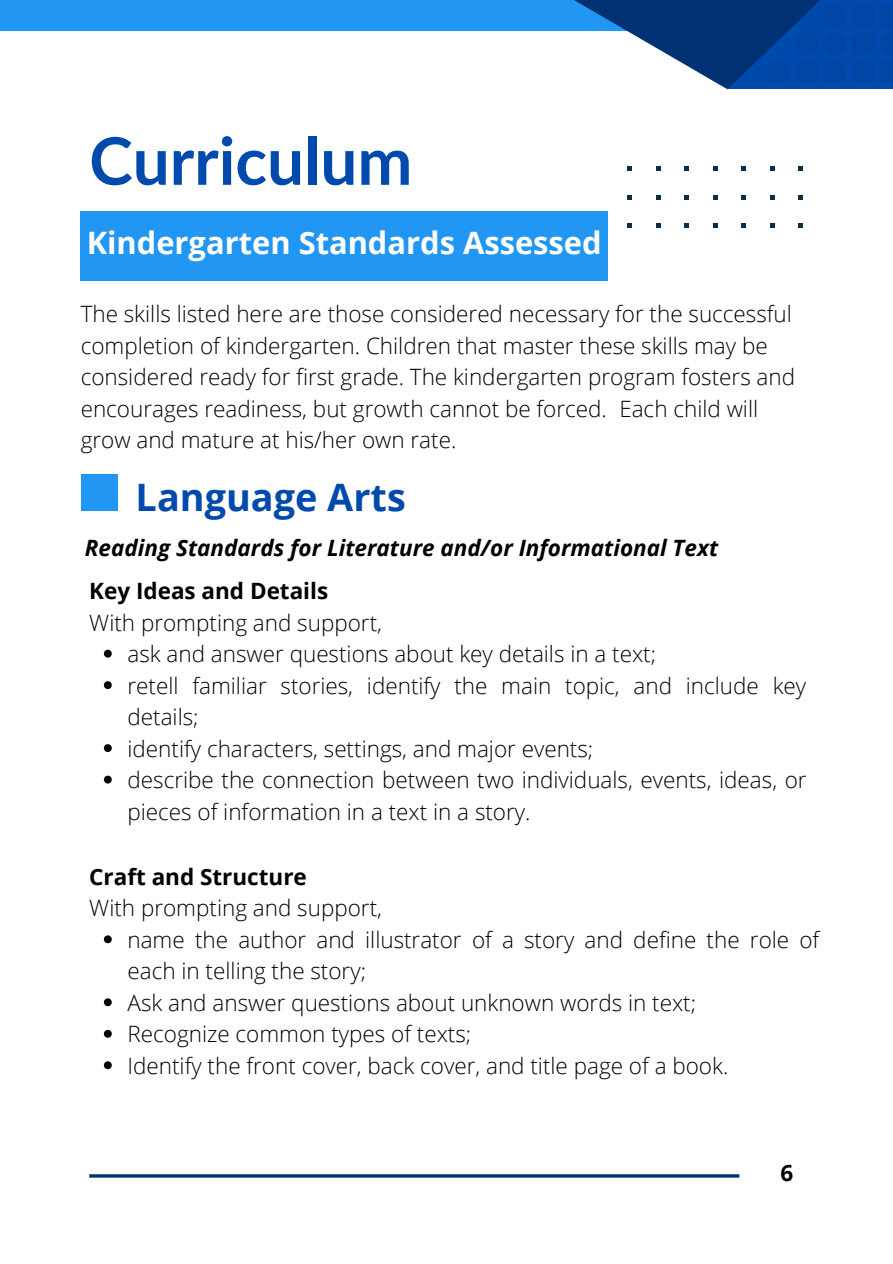
<style>
.page{position:relative;width:893px;height:1264px;background:#fff}
.page>*{position:absolute;margin:0;border:0;box-sizing:border-box;transform-origin:0 0}
.t1{font:700 65.55px "Lato";color:#004aad}
.t2{font:700 37.8px "Open Sans";color:#004aad}
.t3{font:700 30.9px "Open Sans";color:#fff}
.t4{font:300 22.5px/31.5px "Open Sans";color:#000}
.t5{font:italic 700 22.5px "Open Sans";color:#000}
.t6{font:700 22.5px "Open Sans";color:#000}
</style>
<div class="page">
<hr style="left:89px;top:1174px;width:650px;height:3px;background:#003172">
<svg style="left:627px;top:167px;width:5px;height:4px"></svg>
<svg style="left:627px;top:195px;width:5px;height:5px"></svg>
<svg style="left:627px;top:224px;width:5px;height:3px"></svg>
<svg style="left:656px;top:167px;width:4px;height:4px"></svg>
<svg style="left:656px;top:195px;width:4px;height:5px"></svg>
<svg style="left:656px;top:224px;width:4px;height:3px"></svg>
<svg style="left:684px;top:167px;width:5px;height:4px"></svg>
<svg style="left:684px;top:195px;width:5px;height:5px"></svg>
<svg style="left:684px;top:224px;width:5px;height:3px"></svg>
<svg style="left:713px;top:167px;width:4px;height:4px"></svg>
<svg style="left:713px;top:195px;width:4px;height:5px"></svg>
<svg style="left:713px;top:224px;width:4px;height:3px"></svg>
<svg style="left:741px;top:167px;width:5px;height:4px"></svg>
<svg style="left:741px;top:195px;width:5px;height:5px"></svg>
<svg style="left:741px;top:224px;width:5px;height:3px"></svg>
<svg style="left:770px;top:167px;width:4px;height:4px"></svg>
<svg style="left:770px;top:195px;width:4px;height:5px"></svg>
<svg style="left:770px;top:224px;width:4px;height:3px"></svg>
<svg style="left:798px;top:167px;width:5px;height:4px"></svg>
<svg style="left:798px;top:195px;width:5px;height:5px"></svg>
<svg style="left:798px;top:224px;width:5px;height:3px"></svg>
<div style="left:0;top:0;width:699px;height:31px;background:#2296f3"></div>
<svg style="left:574px;top:0;width:153px;height:89px"></svg>
<svg style="left:727px;top:0;width:165px;height:89px;background:#003986"></svg>
<svg style="left:766px;top:4px;width:126px;height:80px;background:#0044a0"></svg>
<div style="left:81px;top:211px;width:526px;height:69px;background:#2296f3"></div>
<div style="left:81px;top:474px;width:36px;height:36px;background:#2296f3"></div>
<svg style="left:104px;top:649px;width:8px;height:8px"></svg>
<svg style="left:104px;top:681px;width:8px;height:8px"></svg>
<svg style="left:104px;top:744px;width:8px;height:8px"></svg>
<svg style="left:104px;top:775px;width:8px;height:8px"></svg>
<svg style="left:104px;top:935px;width:8px;height:8px"></svg>
<svg style="left:104px;top:998px;width:8px;height:8px"></svg>
<svg style="left:104px;top:1029px;width:8px;height:8px"></svg>
<svg style="left:104px;top:1061px;width:8px;height:8px"></svg>
<p class="t1" style="left:89px;top:120px;width:324px">Curriculum</p>
<p class="t3" style="left:87px;top:221px;width:516px">Kindergarten Standards Assessed</p>
<p class="t4" style="left:81px;top:298px;width:716px">The skills listed here are those considered necessary for the successful completion of kindergarten. Children that master these skills may be considered ready for first grade. The kindergarten program fosters and encourages readiness, but growth cannot be forced. Each child will grow and mature at his/her own rate.</p>
<p class="t2" style="left:136px;top:470px;width:271px">Language Arts</p>
<p class="t5" style="left:85px;top:532px;width:634px">Reading Standards for Literature and/or Informational Text</p>
<p class="t6" style="left:89px;top:575px;width:240px">Key Ideas and Details</p>
<p class="t4" style="left:89px;top:606px;width:294px">With prompting and support,</p>
<p class="t4" style="left:127px;top:637px;width:530px">ask and answer questions about key details in a text;</p>
<p class="t4" style="left:127px;top:669px;width:680px">retell familiar stories, identify the main topic, and include key details;</p>
<p class="t4" style="left:127px;top:732px;width:467px">identify characters, settings, and major events;</p>
<p class="t4" style="left:127px;top:763px;width:680px">describe the connection between two individuals, events, ideas, or pieces of information in a text in a story.</p>
<p class="t6" style="left:89px;top:860px;width:219px">Craft and Structure</p>
<p class="t4" style="left:89px;top:891px;width:294px">With prompting and support,</p>
<p class="t4" style="left:127px;top:923px;width:693px">name the author and illustrator of a story and define the role of each in telling the story;</p>
<p class="t4" style="left:127px;top:986px;width:570px">Ask and answer questions about unknown words in text;</p>
<p class="t4" style="left:127px;top:1017px;width:345px">Recognize common types of texts;</p>
<p class="t4" style="left:127px;top:1049px;width:602px">Identify the front cover, back cover, and title page of a book.</p>
<p class="t6" style="left:780px;top:1156px;width:14px">6</p>
</div>
